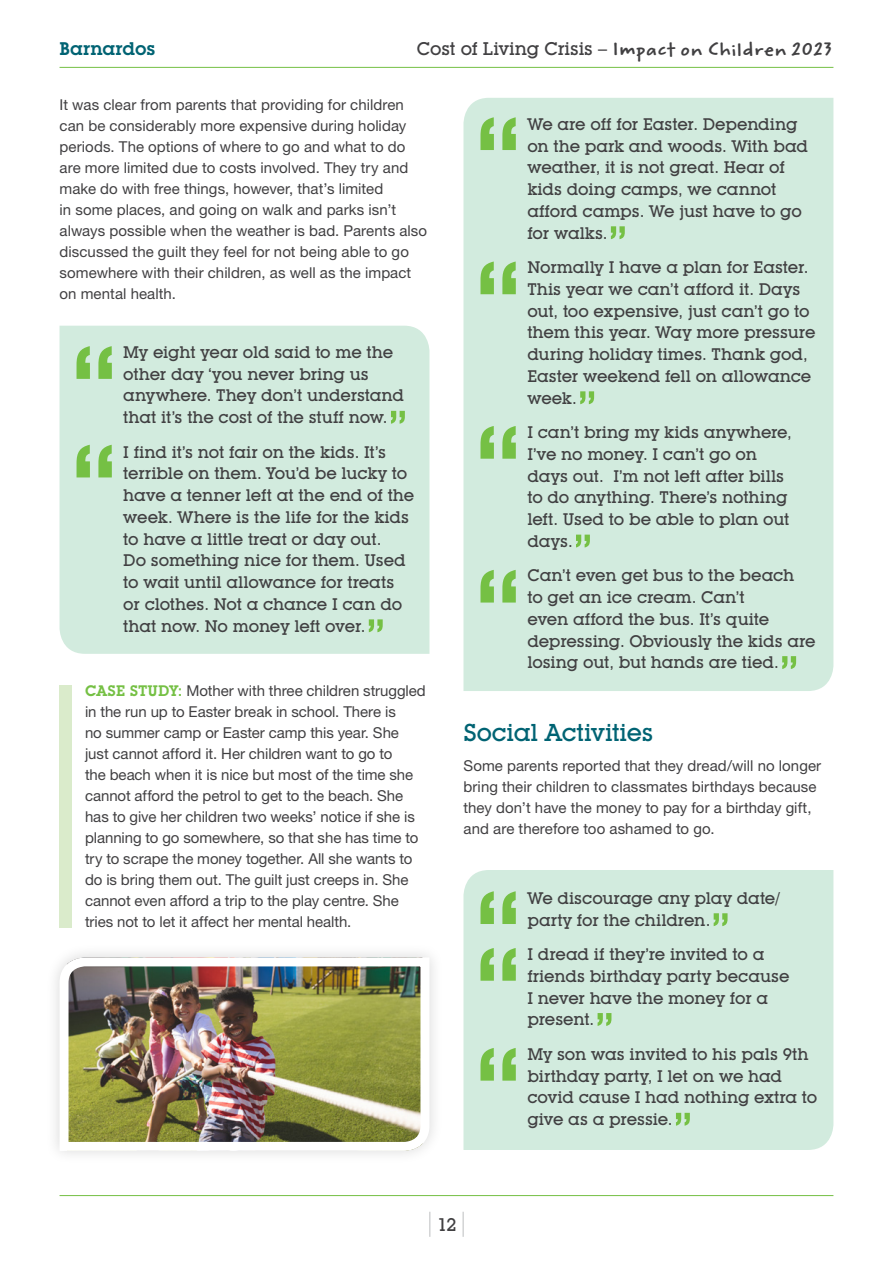
<style>
.page{position:relative;width:893px;height:1263px;background:#fff}
.page>*{position:absolute;margin:0;border:0;box-sizing:border-box;transform-origin:0 0}
.t1{font:500 53.25px "Lubalin Graph IT Cby BT";color:#75c044}
.t2{font:500 24px "Lubalin Graph IT Cby BT";letter-spacing:-.005em;color:#006373}
.t3{font:700 18px "Weber Hand ITC Std";letter-spacing:-.01em;color:#414042}
.t4{font:600 18px "Lubalin Graph IT Cby BT";letter-spacing:-.005em;color:#006373}
.t5{font:500 18px "Lubalin Graph IT Cby BT";color:#414042}
.t6{font:500 16.5px/21.8px "Lubalin Graph IT Cby BT";letter-spacing:-.01em;color:#414042}
.t7{font:15px/21px "Helvetica Neue";color:#414042}
.s1{font-family:"Lubalin Graph IT Cby BT";font-weight:500}
.s2{font-family:"Lubalin Graph IT Cby BT";font-weight:600;color:#75c044}
</style>
<div class="page">
<hr style="left:60px;top:67px;width:773px;height:1px;background:#75c044">
<hr style="left:60px;top:1195px;width:773px;height:1px;background:#75c044">
<svg style="left:463px;top:1212px;width:1px;height:25px"></svg>
<svg style="left:429px;top:1212px;width:1px;height:25px"></svg>
<div style="left:60px;top:326px;width:369px;height:328px;background:#d2ebde"></div>
<div style="left:463px;top:98px;width:370px;height:593px;background:#d2ebde"></div>
<svg style="left:77px;top:346px;width:35px;height:33px"></svg>
<svg style="left:77px;top:445px;width:35px;height:32px"></svg>
<div style="left:60px;top:685px;width:12px;height:242px;background:#daebcb"></div>
<svg style="left:480px;top:117px;width:36px;height:33px"></svg>
<div style="left:463px;top:870px;width:370px;height:280px;background:#d2ebde"></div>
<svg style="left:480px;top:891px;width:36px;height:33px"></svg>
<svg style="left:480px;top:948px;width:36px;height:33px"></svg>
<svg style="left:480px;top:1048px;width:36px;height:33px"></svg>
<svg style="left:480px;top:261px;width:36px;height:33px"></svg>
<svg style="left:480px;top:426px;width:36px;height:33px"></svg>
<svg style="left:480px;top:570px;width:36px;height:32px"></svg>
<img style="left:55px;top:953px;width:379px;height:202px">
<p class="t4" style="left:60px;top:37px;width:98px">Barnardos</p>
<p class="t3" style="left:417px;top:37px;width:418px"><span class="s1">Cost of Living Crisis –</span> Impact on Children 2023</p>
<p class="t7" style="left:60px;top:94px;width:369px">It was clear from parents that providing for children can be considerably more expensive during holiday periods. The options of where to go and what to do are more limited due to costs involved. They try and make do with free things, however, that’s limited<br>in some places, and going on walk and parks isn’t always possible when the weather is bad. Parents also discussed the guilt they feel for not being able to go somewhere with their children, as well as the impact on mental health.</p>
<p class="t6" style="left:527px;top:113px;width:282px">We are off for Easter. Depending on the park and woods. With bad weather, it is not great. Hear of kids doing camps, we cannot afford camps. We just have to go for walks.</p>
<p class="t6" style="left:527px;top:256px;width:283px">Normally I have a plan for Easter.</p>
<h1 class="t1" style="left:608px;top:213px;width:21px">”</h1>
<p class="t6" style="left:527px;top:278px;width:290px">This year we can’t afford it. Days out, too expensive, just can’t go to them this year. Way more pressure during holiday times. Thank god,<br>Easter weekend fell on allowance week.</p>
<p class="t6" style="left:527px;top:421px;width:266px">I can’t bring my kids anywhere,</p>
<p class="t6" style="left:123px;top:341px;width:282px">My eight year old said to me the other day ‘you never bring us anywhere. They don’t understand that it’s the cost of the stuff now.</p>
<p class="t6" style="left:123px;top:441px;width:264px">I find it’s not fair on the kids. It’s</p>
<h1 class="t1" style="left:577px;top:378px;width:21px">”</h1>
<h1 class="t1" style="left:388px;top:397px;width:21px">”</h1>
<p class="t6" style="left:527px;top:443px;width:264px">I’ve no money. I can’t go on days out. I’m not left after bills to do anything. There’s nothing left. Used to be able to plan out days.</p>
<p class="t6" style="left:527px;top:565px;width:268px">Can’t even get bus to the beach</p>
<p class="t6" style="left:123px;top:463px;width:292px">terrible on them. You’d be lucky to have a tenner left at the end of the week. Where is the life for the kids to have a little treat or day out.<br>Do something nice for them. Used to wait until allowance for treats or clothes. Not a chance I can do that now. No money left over.</p>
<h1 class="t1" style="left:573px;top:521px;width:21px">”</h1>
<p class="t6" style="left:527px;top:586px;width:290px">to get an ice cream. Can’t<br>even afford the bus. It’s quite depressing. Obviously the kids are losing out, but hands are tied.</p>
<h1 class="t1" style="left:366px;top:606px;width:21px">”</h1>
<h1 class="t1" style="left:779px;top:643px;width:21px">”</h1>
<p class="t7" style="left:85px;top:680px;width:342px"><span class="s2">CASE STUDY:</span> Mother with three children struggled in the run up to Easter break in school. There is<br>no summer camp or Easter camp this year. She just cannot afford it. Her children want to go to<br>the beach when it is nice but most of the time she cannot afford the petrol to get to the beach. She has to give her children two weeks’ notice if she is planning to go somewhere, so that she has time to try to scrape the money together. All she wants to do is bring them out. The guilt just creeps in. She cannot even afford a trip to the play centre. She tries not to let it affect her mental health.</p>
<h2 class="t2" style="left:463px;top:718px;width:192px">Social Activities</h2>
<p class="t7" style="left:463px;top:755px;width:359px">Some parents reported that they dread/will no longer bring their children to classmates birthdays because they don’t have the money to pay for a birthday gift, and are therefore too ashamed to go.</p>
<p class="t6" style="left:527px;top:887px;width:254px">We discourage any play date/ party for the children.</p>
<p class="t6" style="left:527px;top:943px;width:238px">I dread if they’re invited to a</p>
<h1 class="t1" style="left:710px;top:900px;width:21px">”</h1>
<p class="t6" style="left:527px;top:965px;width:264px">friends birthday party because<br>I never have the money for a present.</p>
<p class="t6" style="left:527px;top:1043px;width:283px">My son was invited to his pals 9th</p>
<h1 class="t1" style="left:594px;top:999px;width:21px">”</h1>
<p class="t6" style="left:527px;top:1065px;width:291px">birthday party, I let on we had covid cause I had nothing extra to give as a pressie.</p>
<h1 class="t1" style="left:673px;top:1099px;width:21px">”</h1>
<p class="t5" style="left:437px;top:1213px;width:21px">12</p>
</div>
